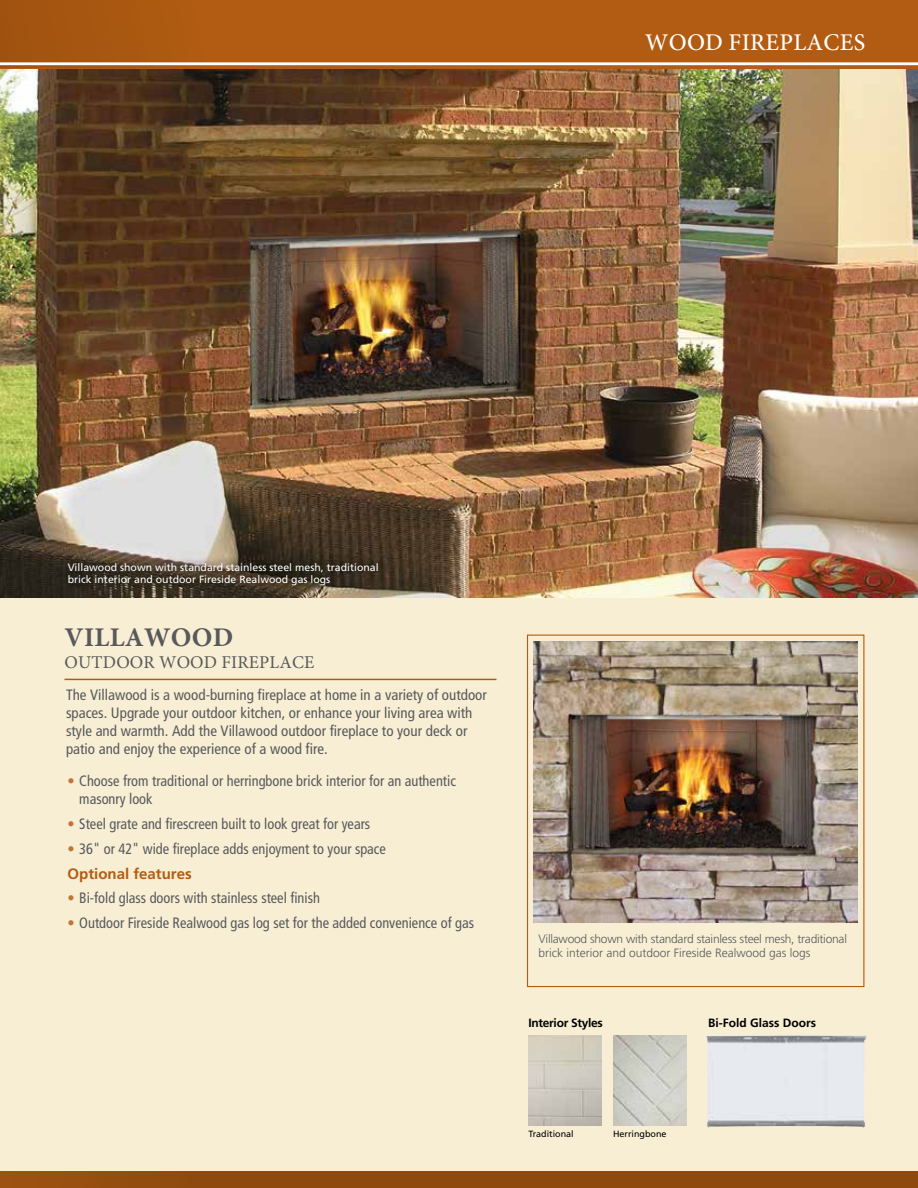
<style>
.page{position:relative;width:918px;height:1188px;background:#f7eed4}
.page>*{position:absolute;margin:0;border:0;box-sizing:border-box;transform-origin:0 0}
.t1{font:700 27px "Minion Pro";letter-spacing:.01em;color:#58595b}
.t2{font:500 24px "Minion Pro";letter-spacing:.01em;color:#fff}
.t3{font:18px "Minion Pro";letter-spacing:.01em;color:#58595b}
.t4{font:condensed 15px/18px "Frutiger";color:#58595b;scale:.96 1}
.t5{font:condensed 15px/18px "Frutiger";color:#58595b}
.t6{font:300 12px/14.4px "Frutiger";letter-spacing:-.02em;color:#58595b}
.t7{font:700 12px "Frutiger";letter-spacing:-.01em;color:#000}
.t8{font:10.5px/12.6px "Frutiger";color:#fff}
.t9{font:9px "Frutiger";color:#000}
.s1{color:#c07537}
.s2{font-weight:700;font-stretch:normal;color:#b15c12}
</style>
<div class="page">
<img style="left:613px;top:1035px;width:73px;height:91px">
<img style="left:528px;top:1035px;width:74px;height:91px">
<img style="left:0;top:68px;width:918px;height:530px">
<hr style="left:65px;top:679px;width:432px;height:1px;background:#b15c12">
<img style="left:534px;top:641px;width:324px;height:281px">
<div style="left:527px;top:635px;width:337px;height:352px;border:1px solid #b15c12"></div>
<img style="left:707px;top:1035px;width:159px;height:93px">
<svg style="left:60px;top:555px;width:326px;height:38px;background:#443a2d"></svg>
<div style="left:0;top:0;width:918px;height:68px;background:linear-gradient(to right,#aa5811,#b45e12)"></div>
<hr style="left:0;top:62px;width:918px;height:3px;background:#fff">
<div style="left:0;top:1171px;width:918px;height:17px;background:#8e490e"></div>
<h2 class="t2" style="left:645px;top:26px;width:221px">WOOD FIREPLACES</h2>
<p class="t8" style="left:68px;top:561px;width:312px">Villawood shown with standard stainless steel mesh, traditional brick interior and outdoor Fireside Realwood gas logs</p>
<h1 class="t1" style="left:65px;top:618px;width:170px">VILLAWOOD</h1>
<p class="t3" style="left:65px;top:650px;width:251px">OUTDOOR WOOD FIREPLACE</p>
<p class="t5" style="left:66px;top:686px;width:422px">The Villawood is a wood-burning fireplace at home in a variety of outdoor spaces. Upgrade your outdoor kitchen, or enhance your living area with style and warmth. Add the Villawood outdoor fireplace to your deck or patio and enjoy the experience of a wood fire.</p>
<p class="t4" style="left:79px;top:772px;width:394px;text-indent:-12px"><span class="s1">•</span> Choose from traditional or herringbone brick interior for an authentic masonry look</p>
<p class="t4" style="left:68px;top:815px;width:317px"><span class="s1">•</span> Steel grate and firescreen built to look great for years</p>
<p class="t4" style="left:68px;top:836px;width:333px;line-height:25px"><span class="s1">•</span> 36" or 42" wide fireplace adds enjoyment to your space<br><span class="s2">Optional features</span></p>
<p class="t4" style="left:68px;top:889px;width:264px"><span class="s1">•</span> Bi-fold glass doors with stainless steel finish</p>
<p class="t4" style="left:68px;top:914px;width:425px"><span class="s1">•</span> Outdoor Fireside Realwood gas log set for the added convenience of gas</p>
<p class="t6" style="left:539px;top:931px;width:310px">Villawood shown with standard stainless steel mesh, traditional brick interior and outdoor Fireside Realwood gas logs</p>
<p class="t7" style="left:528px;top:1016px;width:76px">Interior Styles</p>
<p class="t9" style="left:528px;top:1128px;width:47px">Traditional</p>
<p class="t9" style="left:613px;top:1128px;width:55px">Herringbone</p>
<p class="t7" style="left:708px;top:1016px;width:109px">Bi-Fold Glass Doors</p>
</div>
